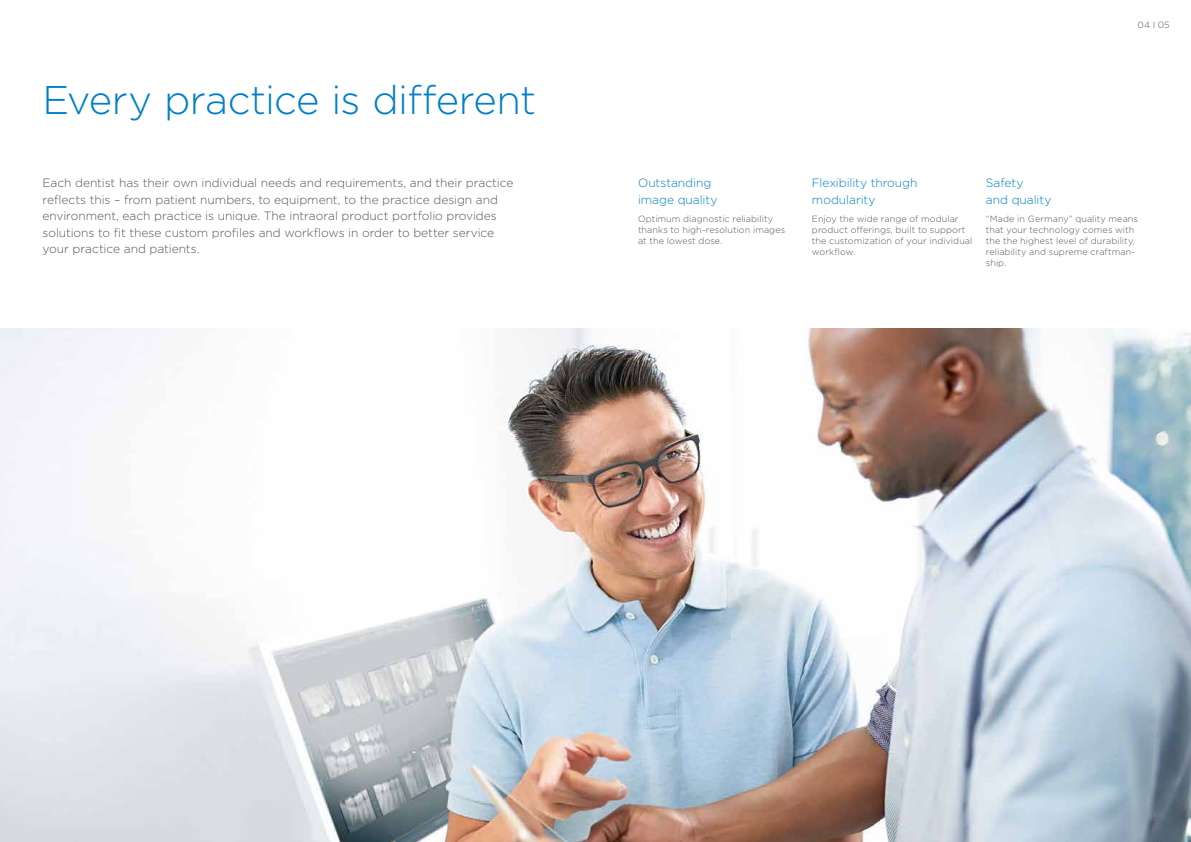
<style>
.page{position:relative;width:1191px;height:842px;background:#fff}
.page>*{position:absolute;margin:0;border:0;box-sizing:border-box;transform-origin:0 0}
.t1{font:300 40px "Gotham";letter-spacing:-.02em;color:#007fc7}
.t2{font:300 12px/16.5px "Gotham";letter-spacing:-.005em;color:#565656}
.t3{font:300 12px/16.5px "Gotham";letter-spacing:-.005em;color:#007fc7}
.t4{font:300 9px/11px "Gotham";letter-spacing:.01em;color:#565656}
</style>
<div class="page">
<img style="left:0;top:329px;width:1191px;height:513px">
<h1 class="t1" style="left:43px;top:75px;width:495px">Every practice is different</h1>
<p class="t2" style="left:43px;top:174px;width:472px">Each dentist has their own individual needs and requirements, and their practice reflects this – from patient numbers, to equipment, to the practice design and environment, each practice is unique. The intraoral product portfolio provides solutions to fit these custom profiles and workflows in order to better service your practice and patients.</p>
<h2 class="t3" style="left:638px;top:174px;width:81px">Outstanding image quality</h2>
<p class="t4" style="left:638px;top:213px;width:149px">Optimum diagnostic reliability thanks to high-resolution images at the lowest dose.</p>
<p class="t4" style="left:1137px;top:19px;width:34px">04 I 05</p>
<h2 class="t3" style="left:812px;top:174px;width:107px">Flexibility through modularity</h2>
<p class="t4" style="left:812px;top:213px;width:162px">Enjoy the wide range of modular product offerings, built to support the customization of your individual workflow.</p>
<h2 class="t3" style="left:986px;top:174px;width:67px">Safety<br>and quality</h2>
<p class="t4" style="left:986px;top:213px;width:154px">“Made in Germany” quality means that your technology comes with the the highest level of durability, reliability and supreme craftman&shy;ship.</p>
</div>
